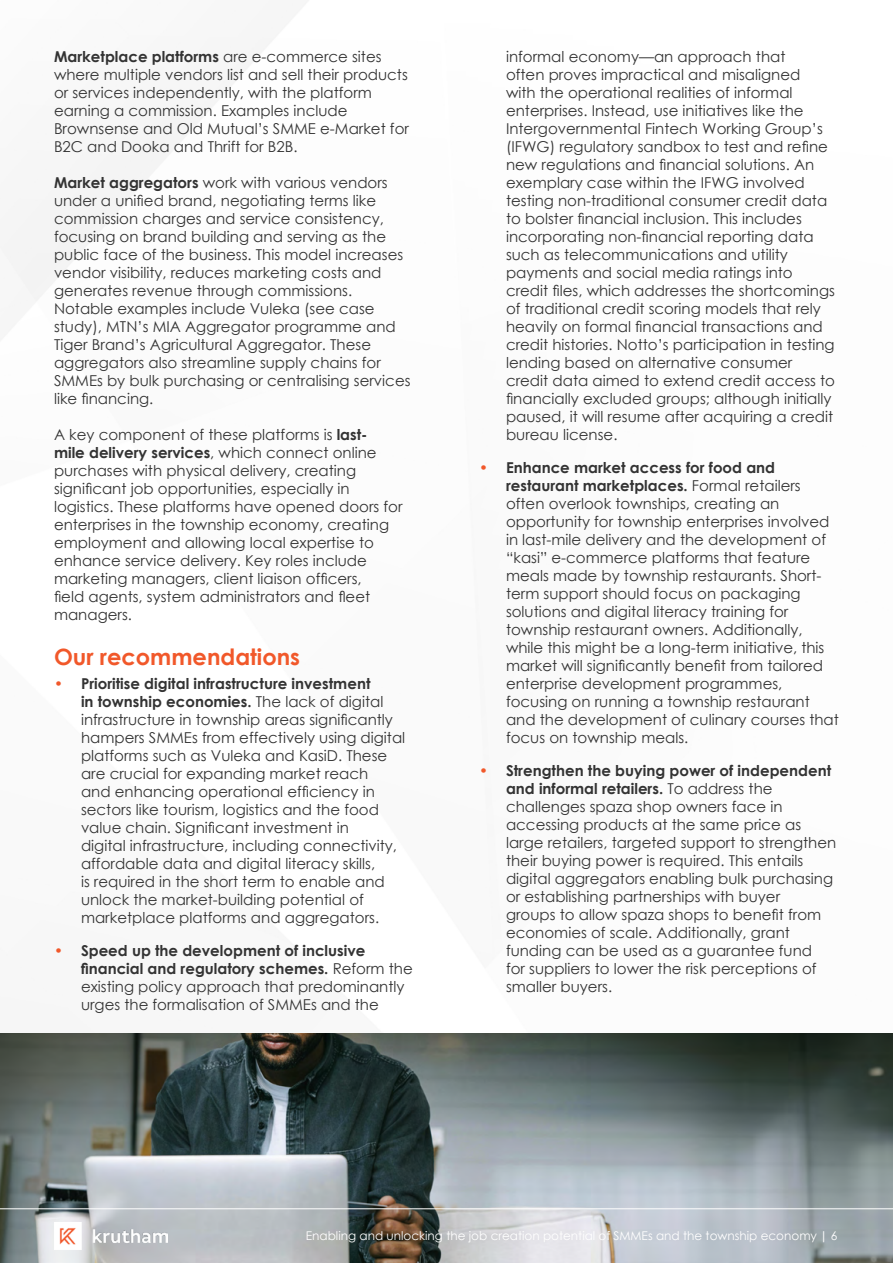
<style>
.page{position:relative;width:893px;height:1263px;background:#fff}
.page>*{position:absolute;margin:0;border:0;box-sizing:border-box;transform-origin:0 0}
.t1{font:700 22.5px "Century Gothic";color:#f1582a}
.t2{font:15px/18px "Century Gothic";color:#333}
.t3{font:12px "Century Gothic";color:#fff}
.s1{font-weight:700}
.s2{font-weight:700;color:#f1582a}
</style>
<div class="page">
<img style="left:0;top:1033px;width:893px;height:230px">
<img style="left:54px;top:1222px;width:113px;height:27px">
<hr style="left:0;top:1208px;width:893px;height:1px;background:#fff">
<p class="t2" style="left:54px;top:48px;width:356px"><span class="s1">Marketplace platforms</span> are e-commerce sites where multiple vendors list and sell their products or services independently, with the platform earning a commission. Examples include Brownsense and Old Mutual’s SMME e-Market for B2C and Dooka and Thrift for B2B.</p>
<p class="t2" style="left:54px;top:174px;width:358px"><span class="s1">Market aggregators</span> work with various vendors under a unified brand, negotiating terms like commission charges and service consistency, focusing on brand building and serving as the public face of the business. This model increases vendor visibility, reduces marketing costs and generates revenue through commissions.<br>Notable examples include Vuleka (see case study), MTN’s MIA Aggregator programme and Tiger Brand’s Agricultural Aggregator. These aggregators also streamline supply chains for SMMEs by bulk purchasing or centralising services like financing.</p>
<p class="t2" style="left:54px;top:426px;width:350px">A key component of these platforms is <span class="s1">last-<br>mile delivery services</span>, which connect online purchases with physical delivery, creating significant job opportunities, especially in logistics. These platforms have opened doors for enterprises in the township economy, creating employment and allowing local expertise to enhance service delivery. Key roles include marketing managers, client liaison officers,<br>field agents, system administrators and fleet managers.</p>
<h1 class="t1" style="left:54px;top:640px;width:248px">Our recommendations</h1>
<p class="t2" style="left:81px;top:675px;width:326px;text-indent:-27px"><span class="s2">•</span> <span class="s1">Prioritise digital infrastructure investment<br>in township economies.</span> The lack of digital infrastructure in township areas significantly hampers SMMEs from effectively using digital platforms such as Vuleka and KasiD. These are crucial for expanding market reach<br>and enhancing operational efficiency in sectors like tourism, logistics and the food value chain. Significant investment in<br>digital infrastructure, including connectivity, affordable data and digital literacy skills,<br>is required in the short term to enable and unlock the market-building potential of marketplace platforms and aggregators.</p>
<p class="t2" style="left:81px;top:942px;width:333px;text-indent:-27px"><span class="s2">•</span> <span class="s1">Speed up the development of inclusive financial and regulatory schemes.</span> Reform the existing policy approach that predominantly urges the formalisation of SMMEs and the</p>
<p class="t2" style="left:506px;top:48px;width:331px">informal economy—an approach that<br>often proves impractical and misaligned<br>with the operational realities of informal enterprises. Instead, use initiatives like the Intergovernmental Fintech Working Group’s (IFWG) regulatory sandbox to test and refine new regulations and financial solutions. An exemplary case within the IFWG involved testing non-traditional consumer credit data to bolster financial inclusion. This includes incorporating non-financial reporting data such as telecommunications and utility payments and social media ratings into credit files, which addresses the shortcomings of traditional credit scoring models that rely heavily on formal financial transactions and credit histories. Notto’s participation in testing lending based on alternative consumer credit data aimed to extend credit access to financially excluded groups; although initially paused, it will resume after acquiring a credit bureau license.</p>
<p class="t2" style="left:506px;top:459px;width:334px;text-indent:-27px"><span class="s2">•</span> <span class="s1">Enhance market access for food and restaurant marketplaces.</span> Formal retailers often overlook townships, creating an opportunity for township enterprises involved in last-mile delivery and the development of “kasi” e-commerce platforms that feature meals made by township restaurants. Short&shy;term support should focus on packaging solutions and digital literacy training for township restaurant owners. Additionally, while this might be a long-term initiative, this market will significantly benefit from tailored enterprise development programmes, focusing on running a township restaurant and the development of culinary courses that focus on township meals.</p>
<p class="t2" style="left:506px;top:762px;width:332px;text-indent:-27px"><span class="s2">•</span> <span class="s1">Strengthen the buying power of independent and informal retailers.</span> To address the challenges spaza shop owners face in accessing products at the same price as large retailers, targeted support to strengthen their buying power is required. This entails digital aggregators enabling bulk purchasing or establishing partnerships with buyer<br>groups to allow spaza shops to benefit from economies of scale. Additionally, grant funding can be used as a guarantee fund<br>for suppliers to lower the risk perceptions of smaller buyers.</p>
<p class="t3" style="left:306px;top:1227px;width:533px">Enabling and unlocking the job creation potential of SMMEs and the township economy <span class="s1">|</span> 6</p>
</div>
